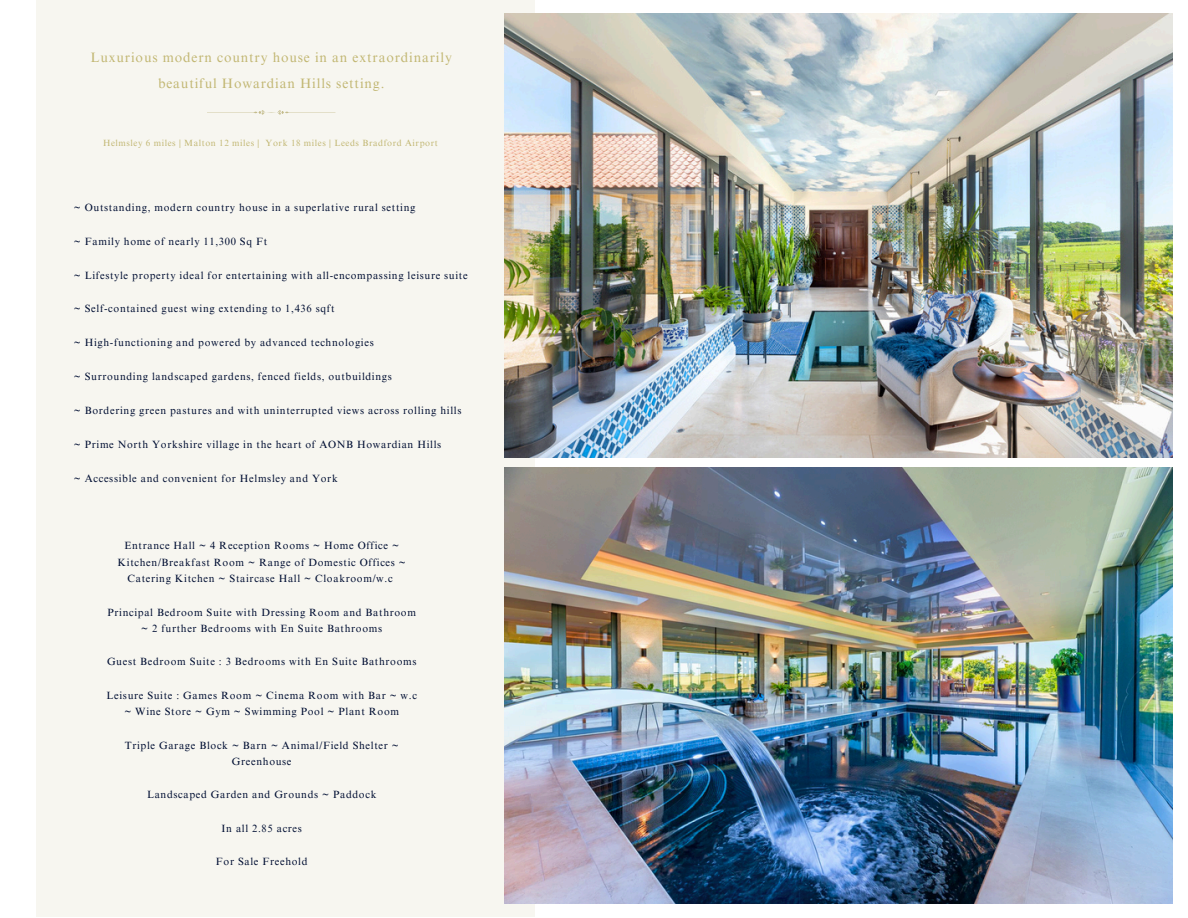
<style>
.page{position:relative;width:1188px;height:918px;background:#fff}
.page>*{position:absolute;margin:0;border:0;box-sizing:border-box;transform-origin:0 0}
.t1{font:13.65px/25.8px "Times NRMT Pro";letter-spacing:.065em;color:#c2b773;text-align:center}
.t2{font:10.5px/16.6px "Times NRMT Pro";letter-spacing:.065em;color:#000e32;text-align:center}
.t3{font:9px "Times NRMT Pro";letter-spacing:.065em;color:#c2b773}
</style>
<div class="page">
<div style="left:36px;top:0;width:499px;height:917px;background:#f7f6f0"></div>
<img style="left:505px;top:468px;width:668px;height:435px">
<img style="left:505px;top:13px;width:668px;height:445px">
<svg style="left:207px;top:110px;width:128px;height:5px"></svg>
<p class="t1" style="left:91px;top:46px;width:363px">Luxurious modern country house in an extraordinarily beautiful Howardian Hills setting.</p>
<p class="t3" style="left:103px;top:140px;width:336px">Helmsley 6 miles | Malton 12 miles | York 18 miles | Leeds Bradford Airport</p>
<h1 class="t2" style="left:74px;top:200px;width:343px">~ Outstanding, modern country house in a superlative rural setting</h1>
<p class="t2" style="left:74px;top:234px;width:195px">~ Family home of nearly 11,300 Sq Ft</p>
<p class="t2" style="left:74px;top:268px;width:395px">~ Lifestyle property ideal for entertaining with all-encompassing leisure suite</p>
<p class="t2" style="left:74px;top:302px;width:262px">~ Self-contained guest wing extending to 1,436 sqft</p>
<p class="t2" style="left:74px;top:336px;width:301px">~ High-functioning and powered by advanced technologies</p>
<p class="t2" style="left:74px;top:370px;width:320px">~ Surrounding landscaped gardens, fenced fields, outbuildings</p>
<p class="t2" style="left:74px;top:403px;width:389px">~ Bordering green pastures and with uninterrupted views across rolling hills</p>
<p class="t2" style="left:74px;top:437px;width:369px">~ Prime North Yorkshire village in the heart of AONB Howardian Hills</p>
<p class="t2" style="left:74px;top:471px;width:265px">~ Accessible and convenient for Helmsley and York</p>
<p class="t2" style="left:118px;top:538px;width:290px">Entrance Hall ~ 4 Reception Rooms ~ Home Office ~<br>Kitchen/Breakfast Room ~ Range of Domestic Offices ~<br>Catering Kitchen ~ Staircase Hall ~ Cloakroom/w.c</p>
<h2 class="t2" style="left:107px;top:605px;width:310px">Principal Bedroom Suite with Dressing Room and Bathroom ~ 2 further Bedrooms with En Suite Bathrooms</h2>
<h2 class="t2" style="left:107px;top:655px;width:311px">Guest Bedroom Suite : 3 Bedrooms with En Suite Bathrooms</h2>
<h2 class="t2" style="left:107px;top:688px;width:312px">Leisure Suite : Games Room ~ Cinema Room with Bar ~ w.c ~ Wine Store ~ Gym ~ Swimming Pool ~ Plant Room</h2>
<h2 class="t2" style="left:125px;top:738px;width:276px">Triple Garage Block ~ Barn ~ Animal/Field Shelter ~<br>Greenhouse</h2>
<h2 class="t2" style="left:147px;top:788px;width:231px">Landscaped Garden and Grounds ~ Paddock</h2>
<h2 class="t2" style="left:222px;top:821px;width:82px">In all 2.85 acres</h2>
<h2 class="t2" style="left:216px;top:854px;width:93px">For Sale Freehold</h2>
</div>
